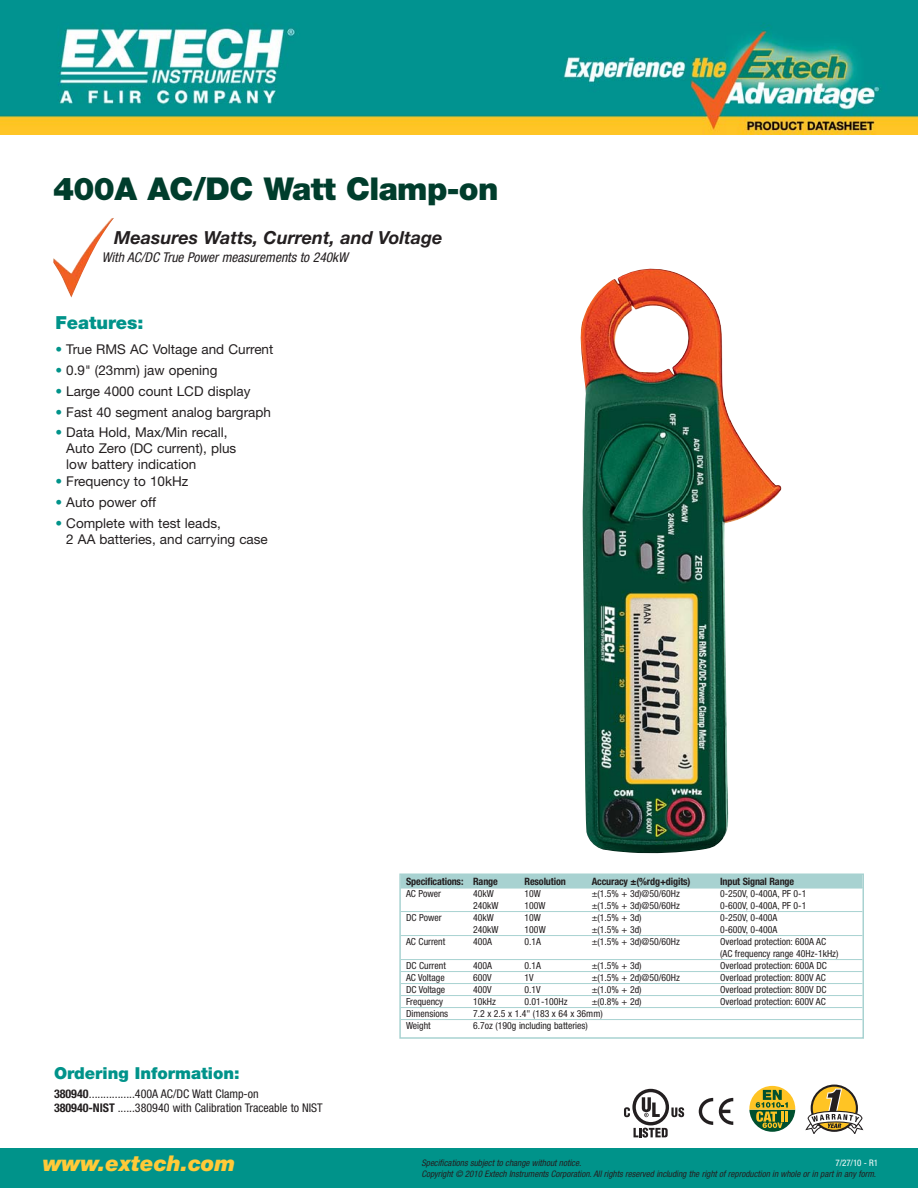
<style>
.page{position:relative;width:918px;height:1188px;background:#fff}
.page>*{position:absolute;margin:0;border:0;box-sizing:border-box;transform-origin:0 0}
.t1{font:900 31.5px "Helvetica Neue LT";letter-spacing:-.02em;color:#003d2c}
.t2{font:italic 900 21.75px "Helvetica Neue LT";color:#ffca38}
.t3{font:italic 700 18px "Helvetica Neue LT";color:#231f20}
.t4{font:900 18px "Helvetica Neue LT";color:#00938a}
.t5{font:900 16.5px "Helvetica Neue LT";color:#00938a}
.t6{font:13.5px/15.8px "Helvetica Neue LT";color:#231f20}
.t7{font:italic condensed 13.5px "Helvetica Neue LT";color:#231f20}
.t8{font:condensed 12px/13.5px "Helvetica Neue LT";color:#231f20}
.t9{font:700 condensed 10.2px "Helvetica Neue LT";letter-spacing:-.015em;color:#231f20}
.t10{font:condensed 9.75px/12px "Helvetica Neue LT";color:#231f20}
.t11{font:italic condensed 9px "Helvetica Neue LT";color:#231f20}
.t12{font:condensed 9px "Helvetica Neue LT";color:#fff}
.s1{color:#00938a}
.s2{font-weight:700}
</style>
<div class="page">
<div style="left:0;top:1148px;width:918px;height:40px;background:#00938a"></div>
<img style="left:53px;top:218px;width:61px;height:80px">
<img style="left:581px;top:269px;width:200px;height:585px">
<svg style="left:805px;top:1085px;width:58px;height:49px"></svg>
<svg style="left:749px;top:1086px;width:47px;height:46px"></svg>
<svg style="left:624px;top:1089px;width:60px;height:49px"></svg>
<svg style="left:699px;top:1098px;width:14px;height:27px"></svg>
<svg style="left:719px;top:1098px;width:14px;height:27px"></svg>
<div style="left:399px;top:873px;width:465px;height:166px;border:2px solid #a8d2d1"></div>
<div style="left:401px;top:875px;width:461px;height:13px;background:#a8d2d1"></div>
<hr style="left:401px;top:911px;width:461px;height:1px;background:#a8d2d1">
<hr style="left:401px;top:935px;width:461px;height:1px;background:#a8d2d1">
<hr style="left:401px;top:959px;width:461px;height:1px;background:#a8d2d1">
<hr style="left:401px;top:971px;width:461px;height:1px;background:#a8d2d1">
<hr style="left:401px;top:983px;width:461px;height:1px;background:#a8d2d1">
<hr style="left:401px;top:995px;width:461px;height:1px;background:#a8d2d1">
<hr style="left:401px;top:1007px;width:461px;height:1px;background:#a8d2d1">
<hr style="left:401px;top:1019px;width:461px;height:1px;background:#a8d2d1">
<img style="left:0;top:0;width:918px;height:135px">
<h1 class="t1" style="left:53px;top:177px;width:447px">400A AC/DC Watt Clamp-on</h1>
<h3 class="t3" style="left:114px;top:231px;width:330px">Measures Watts, Current, and Voltage</h3>
<h3 class="t7" style="left:102px;top:252px;width:248px">With AC/DC True Power measurements to 240kW</h3>
<h3 class="t4" style="left:55px;top:316px;width:90px">Features:</h3>
<h3 class="t6" style="left:55px;top:342px;width:219px"><span class="s1">•</span> True RMS AC Voltage and Current</h3>
<h3 class="t6" style="left:55px;top:363px;width:163px"><span class="s1">•</span> 0.9" (23mm) jaw opening</h3>
<h3 class="t6" style="left:55px;top:385px;width:196px"><span class="s1">•</span> Large 4000 count LCD display</h3>
<h3 class="t6" style="left:55px;top:406px;width:217px"><span class="s1">•</span> Fast 40 segment analog bargraph</h3>
<h3 class="t6" style="left:66px;top:426px;width:171px;text-indent:-11px"><span class="s1">•</span> Data Hold, Max/Min recall,<br>Auto Zero (DC current), plus low battery indication</h3>
<h3 class="t6" style="left:55px;top:475px;width:134px"><span class="s1">•</span> Frequency to 10kHz</h3>
<h3 class="t6" style="left:55px;top:496px;width:102px"><span class="s1">•</span> Auto power off</h3>
<h3 class="t6" style="left:66px;top:517px;width:203px;text-indent:-11px"><span class="s1">•</span> Complete with test leads,<br>2 AA batteries, and carrying case</h3>
<h3 class="t5" style="left:54px;top:1067px;width:187px">Ordering Information:</h3>
<p class="t8" style="left:54px;top:1088px;width:270px"><span class="s2">380940</span>................400A AC/DC Watt Clamp-on<br><span class="s2">380940-NIST</span> ......380940 with Calibration Traceable to NIST</p>
<h2 class="t2" style="left:43px;top:1156px;width:194px">www.extech.com</h2>
<p class="t9" style="left:406px;top:878px;width:93px">Specifications: Range</p>
<p class="t9" style="left:525px;top:878px;width:43px">Resolution</p>
<p class="t9" style="left:592px;top:878px;width:100px">Accuracy ±(%rdg+digits)</p>
<p class="t9" style="left:720px;top:878px;width:76px">Input Signal Range</p>
<p class="t10" style="left:406px;top:889px;width:36px">AC Power</p>
<p class="t10" style="left:473px;top:889px;width:22px">40kW</p>
<p class="t10" style="left:525px;top:889px;width:18px">10W</p>
<p class="t10" style="left:592px;top:889px;width:90px">±(1.5% + 3d)@50/60Hz</p>
<p class="t10" style="left:720px;top:889px;width:88px">0-250V, 0-400A, PF 0-1</p>
<p class="t10" style="left:473px;top:901px;width:27px">240kW</p>
<p class="t10" style="left:525px;top:901px;width:23px">100W</p>
<p class="t10" style="left:592px;top:901px;width:90px">±(1.5% + 3d)@50/60Hz</p>
<p class="t10" style="left:720px;top:901px;width:88px">0-600V, 0-400A, PF 0-1</p>
<p class="t10" style="left:406px;top:913px;width:37px">DC Power</p>
<p class="t10" style="left:473px;top:913px;width:22px">40kW</p>
<p class="t10" style="left:525px;top:913px;width:18px">10W</p>
<p class="t10" style="left:592px;top:913px;width:51px">±(1.5% + 3d)</p>
<p class="t10" style="left:720px;top:913px;width:59px">0-250V, 0-400A</p>
<p class="t10" style="left:473px;top:925px;width:27px">240kW</p>
<p class="t10" style="left:525px;top:925px;width:23px">100W</p>
<p class="t10" style="left:592px;top:925px;width:51px">±(1.5% + 3d)</p>
<p class="t10" style="left:720px;top:925px;width:59px">0-600V, 0-400A</p>
<p class="t10" style="left:406px;top:937px;width:41px">AC Current</p>
<p class="t10" style="left:473px;top:937px;width:20px">400A</p>
<p class="t10" style="left:525px;top:937px;width:18px">0.1A</p>
<p class="t10" style="left:592px;top:937px;width:90px">±(1.5% + 3d)@50/60Hz</p>
<p class="t10" style="left:720px;top:937px;width:120px">Overload protection: 600A AC (AC frequency range 40Hz-1kHz)</p>
<p class="t10" style="left:406px;top:961px;width:41px">DC Current</p>
<p class="t10" style="left:473px;top:961px;width:20px">400A</p>
<p class="t10" style="left:525px;top:961px;width:18px">0.1A</p>
<p class="t10" style="left:592px;top:961px;width:51px">±(1.5% + 3d)</p>
<p class="t10" style="left:720px;top:961px;width:108px">Overload protection: 600A DC</p>
<p class="t10" style="left:406px;top:973px;width:40px">AC Voltage</p>
<p class="t10" style="left:473px;top:973px;width:20px">600V</p>
<p class="t10" style="left:525px;top:973px;width:11px">1V</p>
<p class="t10" style="left:592px;top:973px;width:90px">±(1.5% + 2d)@50/60Hz</p>
<p class="t10" style="left:720px;top:973px;width:107px">Overload protection: 800V AC</p>
<p class="t10" style="left:406px;top:985px;width:41px">DC Voltage</p>
<p class="t10" style="left:473px;top:985px;width:20px">400V</p>
<p class="t10" style="left:525px;top:985px;width:18px">0.1V</p>
<p class="t10" style="left:592px;top:985px;width:51px">±(1.0% + 2d)</p>
<p class="t10" style="left:720px;top:985px;width:108px">Overload protection: 800V DC</p>
<p class="t10" style="left:406px;top:997px;width:39px">Frequency</p>
<p class="t10" style="left:473px;top:997px;width:24px">10kHz</p>
<p class="t10" style="left:525px;top:997px;width:44px">0.01-100Hz</p>
<p class="t10" style="left:592px;top:997px;width:51px">±(0.8% + 2d)</p>
<p class="t10" style="left:720px;top:997px;width:107px">Overload protection: 600V AC</p>
<p class="t10" style="left:406px;top:1009px;width:44px">Dimensions</p>
<p class="t10" style="left:473px;top:1009px;width:131px">7.2 x 2.5 x 1.4" (183 x 64 x 36mm)</p>
<p class="t10" style="left:406px;top:1021px;width:26px">Weight</p>
<p class="t10" style="left:473px;top:1021px;width:116px">6.7oz (190g including batteries)</p>
<p class="t11" style="left:421px;top:1160px;width:161px">Specifications subject to change without notice.</p>
<p class="t12" style="left:835px;top:1160px;width:44px">7/27/10 - R1</p>
<p class="t11" style="left:421px;top:1171px;width:456px">Copyright © 2010 Extech Instruments Corporation. All rights reserved including the right of reproduction in whole or in part in any form.</p>
</div>
